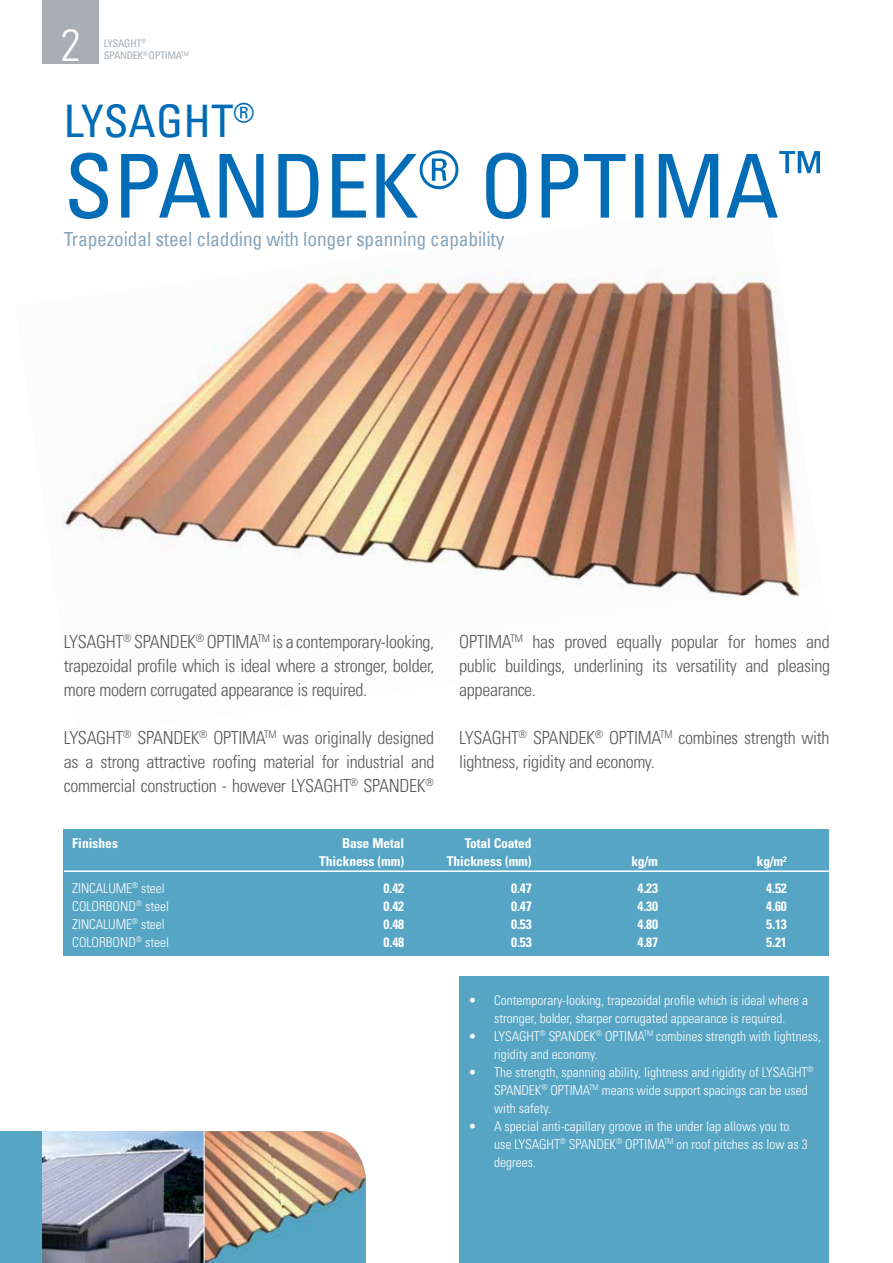
<style>
.page{position:relative;width:893px;height:1263px;background:#fff}
.page>*{position:absolute;margin:0;border:0;box-sizing:border-box;transform-origin:0 0}
.t1{font:condensed 88.5px "Univers";color:#036cb6}
.t2{font:condensed 45px "Univers";color:#036cb6}
.t3{font:300 condensed 45px "Univers";color:#fff}
.t4{font:condensed 19.5px "Univers";letter-spacing:-.01em;color:#87a4ba}
.t5{font:300 condensed 18px/24px "Univers";letter-spacing:-.02em;color:#58595b;text-align:justify}
.t6{font:300 condensed 13.5px/18px "Univers";color:#fff}
.t7{font:700 condensed 13.5px "Univers";letter-spacing:-.01em;color:#fff}
.t8{font:condensed 10.5px/12.6px "Univers";letter-spacing:-.04em;color:#a7afb5}
.t9{font:condensed 6.15px "Univers";color:#a7afb5}
</style>
<div class="page">
<img style="left:121px;top:319px;width:145px;height:143px">
<img style="left:266px;top:270px;width:251px;height:192px">
<img style="left:517px;top:271px;width:265px;height:156px">
<img style="left:61px;top:462px;width:232px;height:88px">
<img style="left:293px;top:427px;width:251px;height:149px">
<img style="left:544px;top:391px;width:256px;height:193px">
<img style="left:580px;top:584px;width:220px;height:13px">
<div style="left:64px;top:829px;width:765px;height:127px;background:#57a5c4"></div>
<div style="left:459px;top:976px;width:370px;height:287px;background:#57a5c4"></div>
<div style="left:43px;top:0;width:56px;height:64px;background:#a7afb5"></div>
<div style="left:0;top:1131px;width:42px;height:132px;background:#57a5c4"></div>
<img style="left:43px;top:1131px;width:161px;height:132px">
<img style="left:281px;top:1131px;width:85px;height:54px">
<img style="left:205px;top:1131px;width:76px;height:71px">
<img style="left:281px;top:1185px;width:85px;height:78px">
<img style="left:205px;top:1202px;width:88px;height:61px">
<hr style="left:64px;top:870px;width:765px;height:2px;background:#fff">
<h2 class="t3" style="left:61px;top:18px;width:21px">2</h2>
<p class="t8" style="left:104px;top:36px;width:80px">LYSAGHT<sup>®<br></sup>SPANDEK<sup>®</sup> OPTIMA</p>
<p class="t9" style="left:181px;top:49px;width:9px">TM</p>
<h2 class="t2" style="left:64px;top:91px;width:192px">LYSAGHT<sup>®</sup></h2>
<h1 class="t1" style="left:64px;top:128px;width:760px">SPANDEK<sup>®</sup> OPTIMA<sup>™</sup></h1>
<h3 class="t4" style="left:64px;top:227px;width:442px">Trapezoidal steel cladding with longer spanning capability</h3>
<h3 class="t5" style="left:64px;top:629px;width:372px">LYSAGHT<sup>®</sup> SPANDEK<sup>®</sup> OPTIMA<sup>TM</sup> is a contemporary-looking, trapezoidal profile which is ideal where a stronger, bolder, more modern corrugated appearance is required.</h3>
<h3 class="t5" style="left:64px;top:725px;width:372px">LYSAGHT<sup>®</sup> SPANDEK<sup>®</sup> OPTIMA<sup>TM</sup> was originally designed as a strong attractive roofing material for industrial and commercial construction - however LYSAGHT<sup>®</sup> SPANDEK<sup>®</sup></h3>
<h3 class="t5" style="left:459px;top:629px;width:372px">OPTIMA<sup>TM</sup> has proved equally popular for homes and public buildings, underlining its versatility and pleasing appearance.</h3>
<h3 class="t5" style="left:459px;top:725px;width:372px">LYSAGHT<sup>®</sup> SPANDEK<sup>®</sup> OPTIMA<sup>TM</sup> combines strength with lightness, rigidity and economy.</h3>
<p class="t7" style="left:72px;top:835px;width:47px">Finishes</p>
<p class="t7" style="left:342px;top:835px;width:64px">Base Metal</p>
<p class="t7" style="left:465px;top:835px;width:68px">Total Coated</p>
<p class="t7" style="left:319px;top:853px;width:86px">Thickness (mm)</p>
<p class="t7" style="left:447px;top:853px;width:86px">Thickness (mm)</p>
<p class="t7" style="left:631px;top:853px;width:28px">kg/m</p>
<p class="t7" style="left:757px;top:853px;width:31px">kg/m<sup>2</sup></p>
<p class="t6" style="left:72px;top:879px;width:94px">ZINCALUME<sup>®</sup> steel</p>
<p class="t7" style="left:384px;top:880px;width:22px">0.42</p>
<p class="t7" style="left:511px;top:880px;width:22px">0.47</p>
<p class="t7" style="left:637px;top:880px;width:22px">4.23</p>
<p class="t7" style="left:766px;top:880px;width:22px">4.52</p>
<p class="t6" style="left:72px;top:897px;width:98px">COLORBOND<sup>®</sup> steel</p>
<p class="t7" style="left:383px;top:898px;width:22px">0.42</p>
<p class="t7" style="left:511px;top:898px;width:22px">0.47</p>
<p class="t7" style="left:637px;top:898px;width:22px">4.30</p>
<p class="t7" style="left:766px;top:898px;width:22px">4.60</p>
<p class="t6" style="left:72px;top:915px;width:94px">ZINCALUME<sup>®</sup> steel</p>
<p class="t7" style="left:384px;top:916px;width:22px">0.48</p>
<p class="t7" style="left:511px;top:916px;width:22px">0.53</p>
<p class="t7" style="left:637px;top:916px;width:22px">4.80</p>
<p class="t7" style="left:766px;top:916px;width:22px">5.13</p>
<p class="t6" style="left:72px;top:933px;width:98px">COLORBOND<sup>®</sup> steel</p>
<p class="t7" style="left:383px;top:934px;width:22px">0.48</p>
<p class="t7" style="left:511px;top:934px;width:22px">0.53</p>
<p class="t7" style="left:637px;top:934px;width:22px">4.87</p>
<p class="t7" style="left:766px;top:934px;width:22px">5.21</p>
<p class="t6" style="left:469px;top:991px;width:341px;text-align:center">• Contemporary-looking, trapezoidal profile which is ideal where a stronger, bolder, sharper corrugated appearance is required.</p>
<p class="t6" style="left:494px;top:1027px;width:329px;text-indent:-26px">• LYSAGHT<sup>®</sup> SPANDEK<sup>®</sup> OPTIMA<sup>TM</sup> combines strength with lightness, rigidity and economy.</p>
<p class="t6" style="left:494px;top:1063px;width:321px;text-indent:-26px">• The strength, spanning ability, lightness and rigidity of LYSAGHT<sup>®<br></sup>SPANDEK<sup>®</sup> OPTIMA<sup>TM</sup> means wide support spacings can be used with safety.</p>
<p class="t6" style="left:494px;top:1117px;width:315px;text-indent:-26px">• A special anti-capillary groove in the under lap allows you to use LYSAGHT<sup>®</sup> SPANDEK<sup>®</sup> OPTIMA<sup>TM</sup> on roof pitches as low as 3 degrees.</p>
</div>
